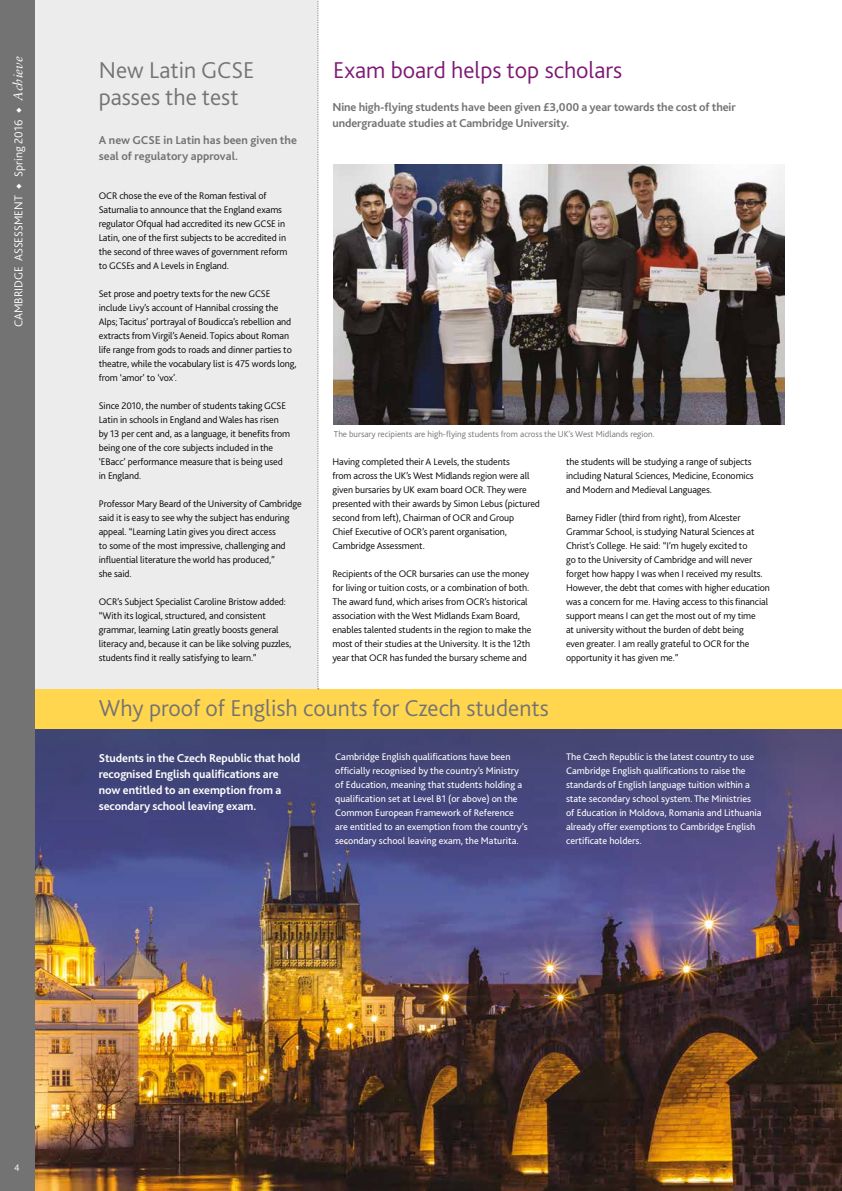
<style>
.page{position:relative;width:842px;height:1191px;background:#fff}
.page>*{position:absolute;margin:0;border:0;box-sizing:border-box;transform-origin:0 0}
.t1{font:300 24px/27px "Bliss 2";color:#747373}
.t2{font:300 24px "Bliss 2";color:#7e1974}
.t3{font:700 12px/16px "Bliss 2";letter-spacing:-.01em;color:#747373}
.t4{font:700 12px/16px "Bliss 2";letter-spacing:-.01em;color:#fff}
.t5{font:300 12px "Bliss 2";color:#fff}
.t6{font:300 10px/14px "Bliss 2";letter-spacing:-.01em;color:#000}
.t7{font:10px/14px "Bliss 2";color:#fff}
.t8{font:300 10px "Bliss 2";color:#fff}
.t9{font:300 9px "Bliss 2";color:#747373}
.s1{font-family:"Sabon";font-weight:400;font-style:italic;font-size:13px}
</style>
<div class="page">
<div style="left:34px;top:0;width:284px;height:699px;background:#ececec"></div>
<img style="left:34px;top:903px;width:808px;height:288px">
<svg style="left:34px;top:728px;width:808px;height:175px;background:#4b4a7d"></svg>
<div style="left:0;top:689px;width:842px;height:39px;background:#ffd64d"></div>
<div style="left:0;top:0;width:34px;height:1191px;background:#747373"></div>
<svg style="left:317px;top:0;width:2px;height:689px"></svg>
<img style="left:333px;top:164px;width:451px;height:261px">
<p class="t5" style="left:11px;top:327px;width:272px;rotate:-90deg">CAMBRIDGE ASSESSMENT ◆ Spring 2016 ◆ <span class="s1">Achieve</span></p>
<h1 class="t2" style="left:333px;top:55px;width:291px">Exam board helps top scholars</h1>
<p class="t3" style="left:332px;top:99px;width:405px">Nine high-flying students have been given £3,000 a year towards the cost of their undergraduate studies at Cambridge University.</p>
<h1 class="t1" style="left:99px;top:56px;width:157px">New Latin GCSE passes the test</h1>
<p class="t3" style="left:99px;top:132px;width:200px">A new GCSE in Latin has been given the seal of regulatory approval.</p>
<p class="t6" style="left:99px;top:188px;width:190px">OCR chose the eve of the Roman festival of Saturnalia to announce that the England exams regulator Ofqual had accredited its new GCSE in Latin, one of the first subjects to be accredited in the second of three waves of government reform to GCSEs and A Levels in England.</p>
<p class="t6" style="left:99px;top:286px;width:199px">Set prose and poetry texts for the new GCSE include Livy’s account of Hannibal crossing the Alps; Tacitus’ portrayal of Boudicca’s rebellion and extracts from Virgil’s Aeneid. Topics about Roman life range from gods to roads and dinner parties to theatre, while the vocabulary list is 475 words long, from ‘amor’ to ‘vox’.</p>
<p class="t6" style="left:99px;top:398px;width:193px">Since 2010, the number of students taking GCSE Latin in schools in England and Wales has risen by 13 per cent and, as a language, it benefits from being one of the core subjects included in the ‘EBacc’ performance measure that is being used in England.</p>
<p class="t6" style="left:99px;top:496px;width:204px">Professor Mary Beard of the University of Cambridge said it is easy to see why the subject has enduring appeal. “Learning Latin gives you direct access<br>to some of the most impressive, challenging and influential literature the world has produced,”<br>she said.</p>
<p class="t6" style="left:99px;top:594px;width:194px">OCR’s Subject Specialist Caroline Bristow added: “With its logical, structured, and consistent grammar, learning Latin greatly boosts general literacy and, because it can be like solving puzzles, students find it really satisfying to learn.”</p>
<h1 class="t1" style="left:99px;top:694px;width:452px">Why proof of English counts for Czech students</h1>
<p class="t4" style="left:99px;top:750px;width:203px">Students in the Czech Republic that hold recognised English qualifications are now entitled to an exemption from a secondary school leaving exam.</p>
<p class="t7" style="left:335px;top:749px;width:194px">Cambridge English qualifications have been officially recognised by the country’s Ministry of Education, meaning that students holding a qualification set at Level B1 (or above) on the Common European Framework of Reference are entitled to an exemption from the country’s secondary school leaving exam, the Maturita.</p>
<p class="t7" style="left:566px;top:749px;width:197px">The Czech Republic is the latest country to use Cambridge English qualifications to raise the standards of English language tuition within a state secondary school system. The Ministries of Education in Moldova, Romania and Lithuania already offer exemptions to Cambridge English certificate holders.</p>
<p class="t9" style="left:334px;top:428px;width:322px">The bursary recipients are high-flying students from across the UK’s West Midlands region.</p>
<p class="t6" style="left:332px;top:455px;width:209px">Having completed their A Levels, the students<br>from across the UK’s West Midlands region were all given bursaries by UK exam board OCR. They were presented with their awards by Simon Lebus (pictured second from left), Chairman of OCR and Group<br>Chief Executive of OCR’s parent organisation, Cambridge Assessment.</p>
<p class="t6" style="left:332px;top:567px;width:200px">Recipients of the OCR bursaries can use the money for living or tuition costs, or a combination of both.<br>The award fund, which arises from OCR’s historical association with the West Midlands Exam Board, enables talented students in the region to make the most of their studies at the University. It is the 12th year that OCR has funded the bursary scheme and</p>
<p class="t6" style="left:566px;top:455px;width:189px">the students will be studying a range of subjects including Natural Sciences, Medicine, Economics and Modern and Medieval Languages.</p>
<p class="t6" style="left:566px;top:511px;width:205px">Barney Fidler (third from right), from Alcester Grammar School, is studying Natural Sciences at Christ’s College. He said: “I’m hugely excited to<br>go to the University of Cambridge and will never forget how happy I was when I received my results.<br>However, the debt that comes with higher education was a concern for me. Having access to this financial support means I can get the most out of my time<br>at university without the burden of debt being<br>even greater. I am really grateful to OCR for the opportunity it has given me.”</p>
<p class="t8" style="left:14px;top:1161px;width:7px">4</p>
</div>
